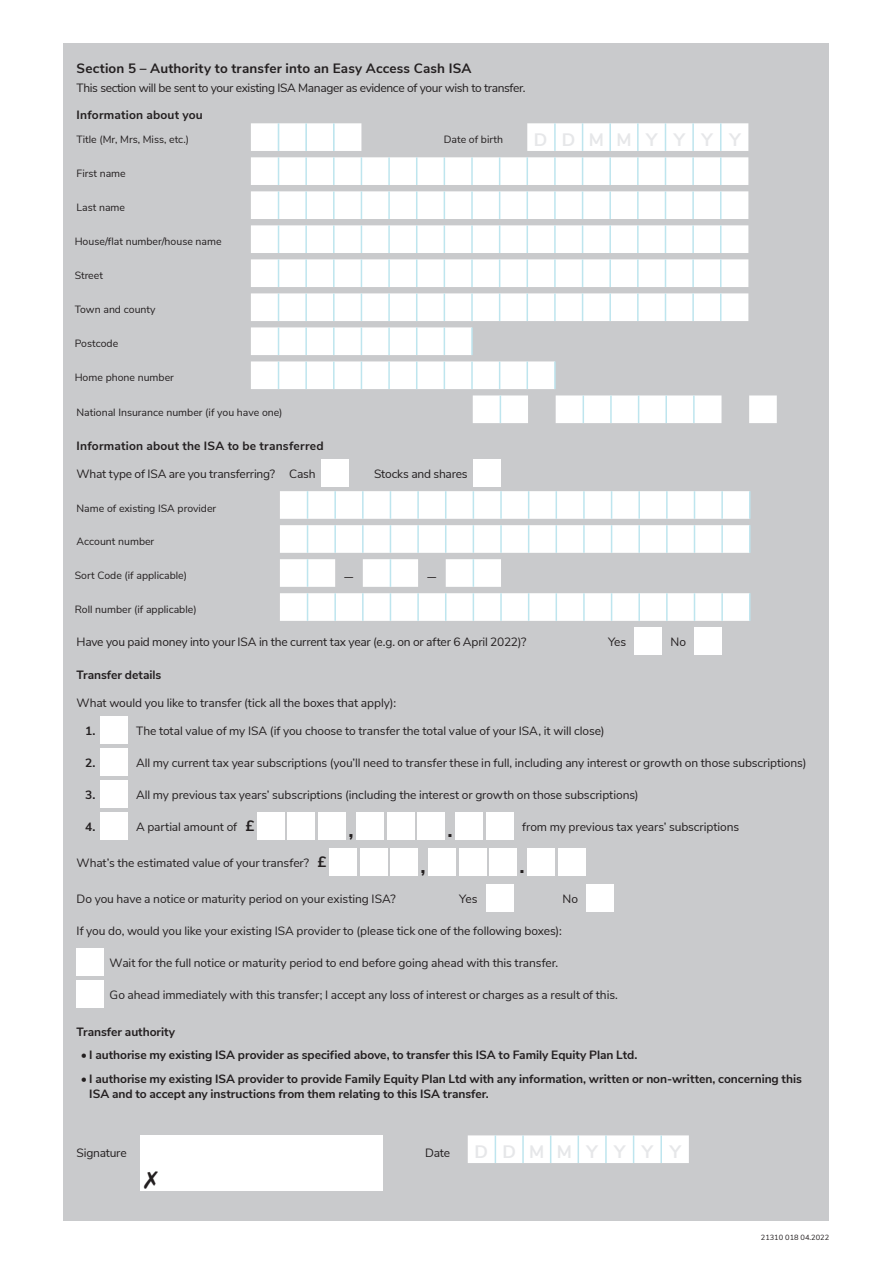
<style>
.page{position:relative;width:893px;height:1263px;background:#fff}
.page>*{position:absolute;margin:0;border:0;box-sizing:border-box;transform-origin:0 0}
.t1{font:700 21px "Nunito Sans";color:#231f20}
.t2{font:700 18px "Nunito Sans";color:#e6e7e9}
.t3{font:17.4px "Nunito Sans";color:#231f20}
.t4{font:700 13.5px "Nunito Sans";letter-spacing:.01em;color:#231f20}
.t5{font:12px "Nunito Sans";letter-spacing:-.005em;color:#231f20}
.t6{font:700 12px/15px "Nunito Sans";color:#231f20}
.t7{font:12px "Nunito Sans";letter-spacing:-.03em;color:#231f20}
.t8{font:700 12px "Nunito Sans";letter-spacing:.02em;color:#231f20}
.t9{font:10.5px "Nunito Sans";color:#231f20}
.t10{font:7.5px "Nunito Sans";color:#231f20}
.s1{font-weight:700;font-size:15px}
.s2{font-weight:400}
</style>
<div class="page">
<div style="left:64px;top:43px;width:765px;height:1177px;background:#c9cacc"></div>
<div style="left:321px;top:459px;width:27px;height:27px;background:#fff"></div>
<div style="left:473px;top:459px;width:27px;height:27px;background:#fff"></div>
<div style="left:100px;top:716px;width:28px;height:27px;background:#fff"></div>
<div style="left:100px;top:748px;width:28px;height:27px;background:#fff"></div>
<div style="left:100px;top:780px;width:28px;height:27px;background:#fff"></div>
<div style="left:100px;top:812px;width:28px;height:27px;background:#fff"></div>
<div style="left:257px;top:812px;width:28px;height:27px;background:#fff"></div>
<div style="left:288px;top:812px;width:27px;height:27px;background:#fff"></div>
<div style="left:318px;top:812px;width:28px;height:27px;background:#fff"></div>
<div style="left:356px;top:812px;width:28px;height:27px;background:#fff"></div>
<div style="left:387px;top:812px;width:27px;height:27px;background:#fff"></div>
<div style="left:417px;top:812px;width:28px;height:27px;background:#fff"></div>
<div style="left:455px;top:812px;width:28px;height:27px;background:#fff"></div>
<div style="left:486px;top:812px;width:27px;height:27px;background:#fff"></div>
<div style="left:329px;top:848px;width:28px;height:28px;background:#fff"></div>
<div style="left:360px;top:848px;width:27px;height:28px;background:#fff"></div>
<div style="left:390px;top:848px;width:28px;height:28px;background:#fff"></div>
<div style="left:428px;top:848px;width:28px;height:28px;background:#fff"></div>
<div style="left:459px;top:848px;width:27px;height:28px;background:#fff"></div>
<div style="left:489px;top:848px;width:28px;height:28px;background:#fff"></div>
<div style="left:527px;top:848px;width:28px;height:28px;background:#fff"></div>
<div style="left:558px;top:848px;width:27px;height:28px;background:#fff"></div>
<div style="left:486px;top:884px;width:28px;height:28px;background:#fff"></div>
<div style="left:586px;top:884px;width:28px;height:28px;background:#fff"></div>
<div style="left:77px;top:948px;width:27px;height:28px;background:#fff"></div>
<div style="left:77px;top:980px;width:27px;height:28px;background:#fff"></div>
<div style="left:634px;top:627px;width:28px;height:28px;background:#fff"></div>
<div style="left:694px;top:627px;width:27px;height:28px;background:#fff"></div>
<div style="left:251px;top:123px;width:110px;height:28px;background:#fff"></div>
<hr style="left:305px;top:123px;width:2px;height:28px;background:#bee5ee">
<hr style="left:333px;top:123px;width:2px;height:28px;background:#bee5ee">
<svg style="left:251px;top:157px;width:497px;height:28px;background:#fafcfd"></svg>
<svg style="left:251px;top:191px;width:497px;height:28px;background:#fafcfd"></svg>
<svg style="left:251px;top:225px;width:497px;height:28px;background:#fafcfd"></svg>
<svg style="left:251px;top:259px;width:497px;height:28px;background:#fafcfd"></svg>
<svg style="left:251px;top:293px;width:497px;height:28px;background:#fafcfd"></svg>
<svg style="left:280px;top:491px;width:470px;height:28px;background:#fafcfd"></svg>
<svg style="left:280px;top:525px;width:470px;height:28px;background:#fafcfd"></svg>
<svg style="left:280px;top:593px;width:470px;height:28px;background:#fafcfd"></svg>
<svg style="left:251px;top:361px;width:303px;height:28px;background:#fbfcfd"></svg>
<hr style="left:526px;top:361px;width:2px;height:28px;background:#bee5ee">
<hr style="left:554px;top:361px;width:2px;height:28px;background:#bee5ee">
<svg style="left:251px;top:327px;width:220px;height:28px;background:#fbfcfd"></svg>
<hr style="left:471px;top:327px;width:2px;height:28px;background:#bee5ee">
<svg style="left:473px;top:395px;width:304px;height:28px"></svg>
<hr style="left:665px;top:395px;width:2px;height:28px;background:#bee5ee">
<hr style="left:693px;top:395px;width:2px;height:28px;background:#bee5ee">
<svg style="left:527px;top:123px;width:221px;height:28px;background:#fbfdfd"></svg>
<svg style="left:468px;top:1135px;width:221px;height:28px;background:#fbfdfd"></svg>
<hr style="left:660px;top:1135px;width:2px;height:28px;background:#bee5ee">
<svg style="left:280px;top:559px;width:221px;height:28px"></svg>
<div style="left:140px;top:1135px;width:243px;height:56px;background:#fff"></div>
<p class="t4" style="left:77px;top:59px;width:397px">Section 5 – Authority to transfer into an Easy Access Cash ISA</p>
<p class="t7" style="left:77px;top:80px;width:450px">This section will be sent to your existing ISA Manager as evidence of your wish to transfer.</p>
<p class="t6" style="left:77px;top:106px;width:128px">Information about you</p>
<p class="t9" style="left:77px;top:132px;width:114px">Title (Mr, Mrs, Miss, etc.)</p>
<p class="t9" style="left:77px;top:166px;width:51px">First name</p>
<p class="t9" style="left:444px;top:132px;width:61px">Date of birth</p>
<p class="t2" style="left:534px;top:127px;width:15px">D</p>
<p class="t2" style="left:562px;top:127px;width:15px">D</p>
<p class="t2" style="left:589px;top:127px;width:17px">M</p>
<p class="t2" style="left:616px;top:127px;width:17px">M</p>
<p class="t2" style="left:646px;top:127px;width:13px">Y</p>
<p class="t2" style="left:674px;top:127px;width:13px">Y</p>
<p class="t2" style="left:701px;top:127px;width:13px">Y</p>
<p class="t2" style="left:729px;top:127px;width:13px">Y</p>
<p class="t9" style="left:77px;top:200px;width:50px">Last name</p>
<p class="t9" style="left:75px;top:234px;width:148px">House/flat number/house name</p>
<p class="t9" style="left:75px;top:268px;width:30px">Street</p>
<p class="t9" style="left:75px;top:302px;width:82px">Town and county</p>
<p class="t9" style="left:75px;top:336px;width:45px">Postcode</p>
<p class="t9" style="left:75px;top:370px;width:101px">Home phone number</p>
<p class="t9" style="left:77px;top:405px;width:208px">National Insurance number (if you have one)</p>
<p class="t8" style="left:77px;top:437px;width:249px">Information about the ISA to be transferred</p>
<p class="t5" style="left:77px;top:465px;width:241px">What type of ISA are you transferring? Cash</p>
<p class="t5" style="left:374px;top:465px;width:95px">Stocks and shares</p>
<p class="t9" style="left:77px;top:501px;width:141px">Name of existing ISA provider</p>
<p class="t9" style="left:77px;top:534px;width:79px">Account number</p>
<p class="t9" style="left:75px;top:568px;width:114px">Sort Code (if applicable)</p>
<p class="t9" style="left:75px;top:602px;width:123px">Roll number (if applicable)</p>
<p class="t3" style="left:345px;top:563px;width:10px">–</p>
<p class="t3" style="left:428px;top:563px;width:10px">–</p>
<p class="t5" style="left:77px;top:633px;width:451px">Have you paid money into your ISA in the current tax year (e.g. on or after 6 April 2022)?</p>
<p class="t5" style="left:608px;top:633px;width:20px">Yes</p>
<p class="t5" style="left:671px;top:633px;width:17px">No</p>
<p class="t6" style="left:77px;top:667px;width:86px">Transfer details</p>
<p class="t5" style="left:77px;top:694px;width:321px">What would you like to transfer (tick all the boxes that apply):</p>
<p class="t6" style="left:85px;top:722px;width:12px">1.</p>
<p class="t5" style="left:136px;top:722px;width:470px">The total value of my ISA (if you choose to transfer the total value of your ISA, it will close)</p>
<p class="t6" style="left:85px;top:754px;width:12px">2.</p>
<p class="t5" style="left:136px;top:754px;width:672px">All my current tax year subscriptions (you’ll need to transfer these in full, including any interest or growth on those subscriptions)</p>
<p class="t6" style="left:85px;top:786px;width:12px">3.</p>
<p class="t5" style="left:136px;top:786px;width:504px">All my previous tax years’ subscriptions (including the interest or growth on those subscriptions)</p>
<p class="t6" style="left:85px;top:818px;width:12px">4.</p>
<p class="t5" style="left:136px;top:818px;width:120px">A partial amount of <span class="s1">£</span></p>
<p class="t1" style="left:348px;top:814px;width:7px">,</p>
<p class="t1" style="left:447px;top:814px;width:7px">.</p>
<p class="t5" style="left:522px;top:818px;width:219px">from my previous tax years’ subscriptions</p>
<p class="t5" style="left:77px;top:854px;width:251px">What’s the estimated value of your transfer? <span class="s1">£</span></p>
<p class="t1" style="left:420px;top:850px;width:7px">,</p>
<p class="t1" style="left:519px;top:850px;width:7px">.</p>
<p class="t5" style="left:77px;top:890px;width:321px">Do you have a notice or maturity period on your existing ISA?</p>
<p class="t5" style="left:459px;top:890px;width:20px">Yes</p>
<p class="t5" style="left:563px;top:890px;width:17px">No</p>
<p class="t5" style="left:77px;top:922px;width:487px">If you do, would you like your existing ISA provider to (please tick one of the following boxes):</p>
<p class="t5" style="left:110px;top:954px;width:450px">Wait for the full notice or maturity period to end before going ahead with this transfer.</p>
<p class="t5" style="left:110px;top:986px;width:510px">Go ahead immediately with this transfer; I accept any loss of interest or charges as a result of this.</p>
<p class="t6" style="left:77px;top:1023px;width:100px">Transfer authority</p>
<p class="t6" style="left:81px;top:1047px;width:558px"><span class="s2">•</span> I authorise my existing ISA provider as specified above, to transfer this ISA to Family Equity Plan Ltd.</p>
<p class="t6" style="left:89px;top:1070px;width:714px;text-indent:-9px"><span class="s2">•</span> I authorise my existing ISA provider to provide Family Equity Plan Ltd with any information, written or non-written, concerning this<br>ISA and to accept any instructions from them relating to this ISA transfer.</p>
<p class="t5" style="left:77px;top:1143px;width:52px">Signature</p>
<p class="t5" style="left:425px;top:1143px;width:26px">Date</p>
<p class="t2" style="left:474px;top:1139px;width:15px">D</p>
<p class="t2" style="left:502px;top:1139px;width:15px">D</p>
<p class="t2" style="left:529px;top:1139px;width:17px">M</p>
<p class="t2" style="left:557px;top:1139px;width:17px">M</p>
<p class="t2" style="left:586px;top:1139px;width:13px">Y</p>
<p class="t2" style="left:614px;top:1139px;width:13px">Y</p>
<p class="t2" style="left:642px;top:1139px;width:13px">Y</p>
<p class="t2" style="left:670px;top:1139px;width:13px">Y</p>
<p class="t10" style="left:761px;top:1232px;width:70px">21310 018 04.2022</p>
</div>
